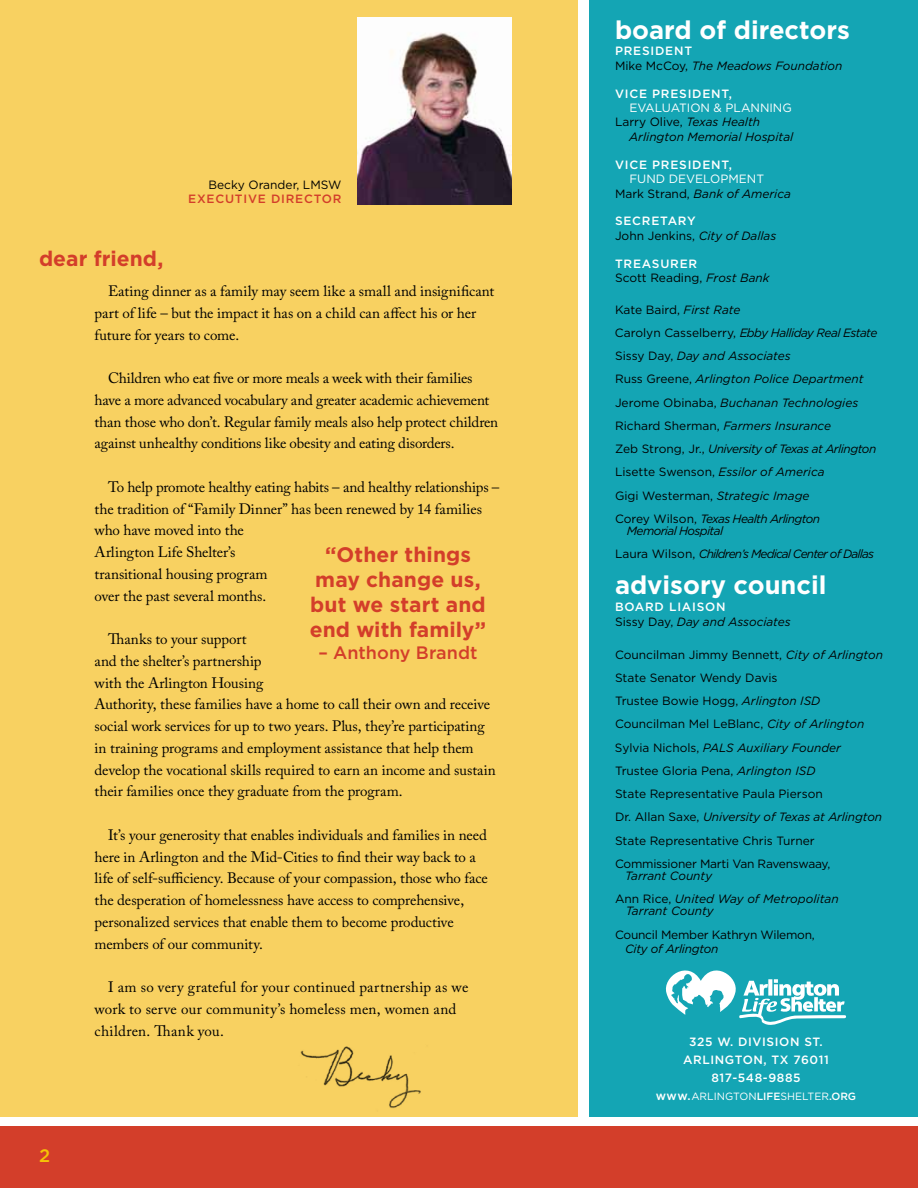
<style>
.page{position:relative;width:918px;height:1188px;background:#fff}
.page>*{position:absolute;margin:0;border:0;box-sizing:border-box;transform-origin:0 0}
.t1{font:700 25.5px "Gotham HTF";color:#fff}
.t2{font:700 21px/25.2px "Gotham HTF";letter-spacing:.005em;color:#d33e2a;text-align:center}
.t3{font:500 18px "Gotham HTF";color:#d33e2a}
.t4{font:500 18px "Gotham HTF";color:#f5c406}
.t5{font:15px/21.8px "Adobe Caslon Pro";letter-spacing:-.005em;color:#000}
.t6{font:15px/21.8px "Adobe Caslon Pro";letter-spacing:.015em;color:#000}
.t7{font:italic 12px/23.2px "Gotham HTF";letter-spacing:-.005em;color:#000}
.t8{font:12px/23.2px "Gotham HTF";color:#000}
.t9{font:12px/14.4px "Gotham HTF";color:#fff}
.t10{font:500 12px/18px "Gotham HTF";letter-spacing:.05em;color:#fff;text-align:center}
.t11{font:italic 12px/23.2px "Gotham HTF";letter-spacing:-.07em;color:#000}
.t12{font:12px "Gotham HTF";letter-spacing:-.02em;color:#000}
.t13{font:500 12px "Gotham HTF";letter-spacing:.065em;color:#d33e2a}
.t14{font:10.5px "Gotham HTF";color:#fff}
.s1{font-weight:500;font-style:normal;color:#fff}
.s2{font-style:normal}
.s3{color:#000}
.s4{font-style:italic;color:#000}
.s5{font-weight:500;color:#fff}
.s6{font-style:italic}
.s7{font-weight:500;font-size:12px}
.s8{font-weight:500}
</style>
<div class="page">
<div style="left:590px;top:0;width:328px;height:1116px;background:#14a5b4"></div>
<div style="left:0;top:0;width:578px;height:1116px;background:#f8d161"></div>
<img style="left:357px;top:17px;width:155px;height:187px">
<div style="left:0;top:1127px;width:918px;height:61px;background:#d33e2a"></div>
<img style="left:300px;top:1046px;width:121px;height:62px">
<svg style="left:665px;top:970px;width:181px;height:55px"></svg>
<p class="t8" style="left:209px;top:173px;width:134px">Becky Orander, LMSW</p>
<p class="t13" style="left:188px;top:192px;width:155px">EXECUTIVE DIRECTOR</p>
<h2 class="t2" style="left:39px;top:246px;width:126px">dear friend,</h2>
<p class="t5" style="left:94px;top:280px;width:401px;text-indent:14px">Eating dinner as a family may seem like a small and insignificant part of life – but the impact it has on a child can affect his or her future for years to come.</p>
<p class="t5" style="left:94px;top:367px;width:405px;text-indent:14px">Children who eat five or more meals a week with their families have a more advanced vocabulary and greater academic achievement than those who don’t. Regular family meals also help protect children against unhealthy conditions like obesity and eating disorders.</p>
<p class="t5" style="left:95px;top:476px;width:406px;text-indent:13px">To help promote healthy eating habits – and healthy relationships – the tradition of “Family Dinner” has been renewed by 14 families who have moved into the<br>Arlington Life Shelter’s<br>transitional housing program<br>over the past several months.</p>
<p class="t5" style="left:95px;top:628px;width:403px;text-indent:13px">Thanks to your support<br>and the shelter’s partnership<br>with the Arlington Housing<br>Authority, these families have a home to call their own and receive social work services for up to two years. Plus, they’re participating in training programs and employment assistance that help them develop the vocational skills required to earn an income and sustain their families once they graduate from the program.</p>
<p class="t5" style="left:95px;top:824px;width:395px;text-indent:13px">It’s your generosity that enables individuals and families in need here in Arlington and the Mid-Cities to find their way back to a life of self-sufficiency. Because of your compassion, those who face the desperation of homelessness have access to comprehensive, personalized services that enable them to become productive members of our community.</p>
<p class="t6" style="left:95px;top:976px;width:375px;text-indent:13px">I am so very grateful for your continued partnership as we work to serve our community’s homeless men, women and children. Thank you.</p>
<h2 class="t2" style="left:310px;top:541px;width:178px">“Other things may change us, but we start and end with family”</h2>
<p class="t3" style="left:318px;top:642px;width:161px">– Anthony Brandt</p>
<p class="t4" style="left:39px;top:1146px;width:13px">2</p>
<h1 class="t1" style="left:615px;top:15px;width:236px">board of directors</h1>
<p class="t7" style="left:615px;top:44px;width:229px;line-height:14.4px"><span class="s1">PRESIDENT<br></span><span class="s2">Mike McCoy,</span> The Meadows Foundation</p>
<p class="t10" style="left:615px;top:84px;width:119px">VICE PRESIDENT,</p>
<p class="t9" style="left:615px;top:100px;width:178px;text-indent:14px">EVALUATION &amp; PLANNING<br><span class="s3">Larry Olive,</span> <span class="s4">Texas Health</span></p>
<p class="t7" style="left:629px;top:125px;width:166px">Arlington Memorial Hospital</p>
<p class="t10" style="left:615px;top:155px;width:119px">VICE PRESIDENT,</p>
<p class="t9" style="left:615px;top:172px;width:177px;text-indent:14px">FUND DEVELOPMENT<br><span class="s3">Mark Strand,</span> <span class="s4">Bank of America</span></p>
<p class="t8" style="left:615px;top:214px;width:163px;line-height:14.4px"><span class="s5">SECRETARY<br></span>John Jenkins, <span class="s6">City of Dallas</span></p>
<p class="t8" style="left:615px;top:256px;width:156px;line-height:14.4px"><span class="s5">TREASURER<br></span>Scott Reading, <span class="s6">Frost Bank</span></p>
<p class="t7" style="left:615px;top:298px;width:264px"><span class="s2">Kate Baird,</span> First Rate<br><span class="s2">Carolyn Casselberry,</span> Ebby Halliday Real Estate <span class="s2">Sissy Day,</span> Day and Associates<br><span class="s2">Russ Greene,</span> Arlington Police Department <span class="s2">Jerome Obinaba,</span> Buchanan Technologies <span class="s2">Richard Sherman,</span> Farmers Insurance<br><span class="s2">Zeb Strong, Jr.,</span> University of Texas at Arlington <span class="s2">Lisette Swenson,</span> Essilor of America<br><span class="s2">Gigi Westerman,</span> Strategic Image<br><span class="s2">Corey Wilson,</span> Texas Health Arlington</p>
<p class="t11" style="left:615px;top:519px;width:260px;text-indent:12px">Memorial Hospital<br><span class="s2">Laura Wilson,</span> Children’s Medical Center of Dallas</p>
<h1 class="t1" style="left:615px;top:570px;width:213px">advisory council</h1>
<p class="t7" style="left:615px;top:600px;width:177px;line-height:14.4px"><span class="s1">BOARD LIAISON<br></span><span class="s2">Sissy Day,</span> Day and Associates</p>
<p class="t8" style="left:615px;top:643px;width:270px">Councilman Jimmy Bennett, <span class="s6">City of Arlington </span>State Senator Wendy Davis<br>Trustee Bowie Hogg, <span class="s6">Arlington ISD </span>Councilman Mel LeBlanc, <span class="s6">City of Arlington </span>Sylvia Nichols, <span class="s6">PALS Auxiliary Founder </span>Trustee Gloria Pena, <span class="s6">Arlington ISD<br></span>State Representative Paula Pierson<br>Dr. Allan Saxe, <span class="s6">University of Texas at Arlington </span>State Representative Chris Turner Commissioner Marti Van Ravenswaay,</p>
<p class="t7" style="left:615px;top:864px;width:225px;text-indent:10px">Tarrant County<br><span class="s2">Ann Rice,</span> United Way of Metropolitan</p>
<p class="t7" style="left:626px;top:899px;width:89px">Tarrant County</p>
<p class="t12" style="left:615px;top:928px;width:201px">Council Member Kathryn Wilemon,</p>
<p class="t7" style="left:625px;top:937px;width:95px">City of Arlington</p>
<p class="t10" style="left:683px;top:1033px;width:147px">325 W. DIVISION ST.<br>ARLINGTON, TX 76011<br>817-548-9885</p>
<p class="t14" style="left:656px;top:1091px;width:202px"><span class="s7">www.</span>ARLINGTON<span class="s8">LIFE</span>SHELTER<span class="s8">.ORG</span></p>
</div>
